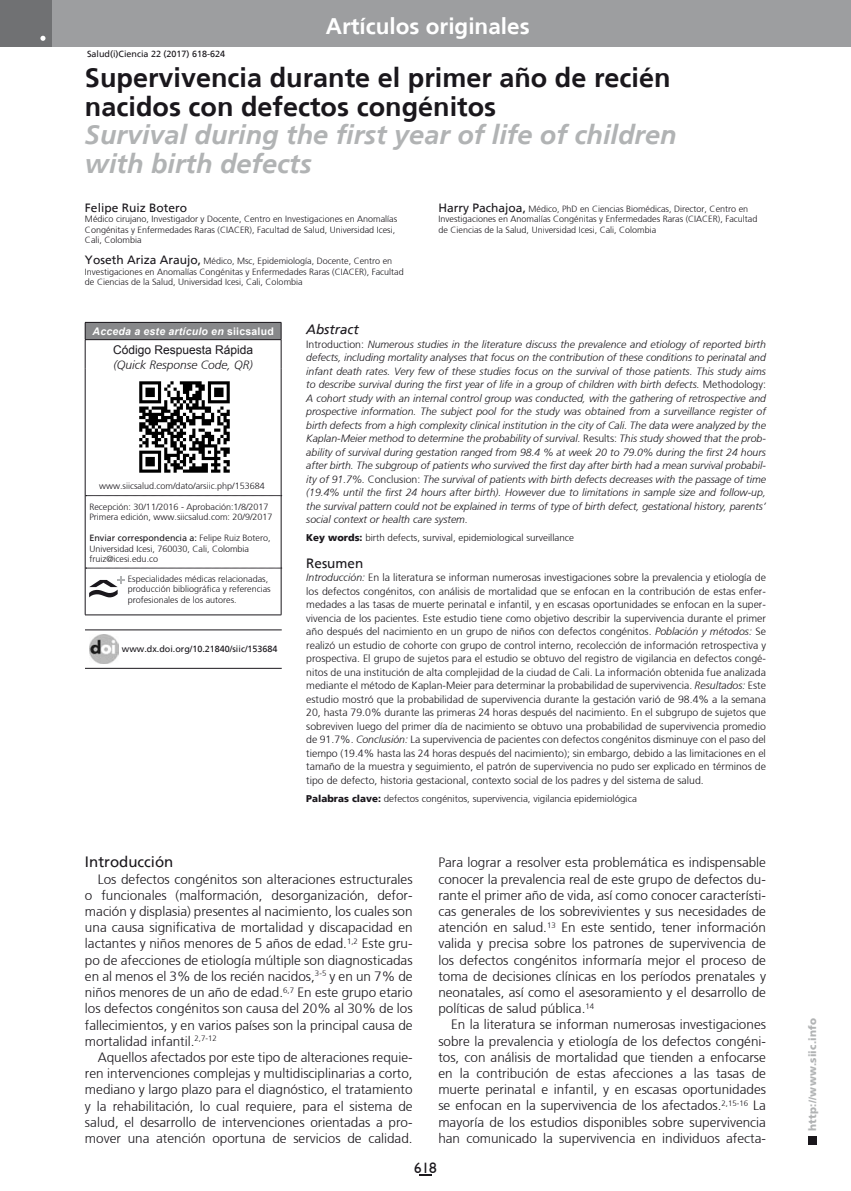
<style>
.page{position:relative;width:851px;height:1191px;background:#fff}
.page>*{position:absolute;margin:0;border:0;box-sizing:border-box;transform-origin:0 0}
.t1{font:700 27px/28.5px "Frutiger";color:#1a171c}
.t2{font:italic 700 27px/28.5px "Frutiger";color:#b1b3b4}
.t3{font:700 22.5px "Frutiger";color:#fff}
.t4{font:15px "Frutiger";color:#1a171c}
.t5{font:15px "Humanist 521 BT";color:#1a171c}
.t6{font:300 13.5px/16.2px "Frutiger";color:#1a171c;text-align:justify}
.t7{font:italic 13.5px "Frutiger";color:#1a171c}
.t8{font:13.5px "Frutiger";color:#1a171c}
.t9{font:italic 300 12px "Frutiger";color:#1a171c}
.t10{font:12px "Arial";color:#1a171c}
.t11{font:12px "Frutiger";color:#1a171c}
.t12{font:300 10.5px/13.5px "Frutiger";color:#1a171c;text-align:justify}
.t13{font:italic 300 10.5px/13.5px "Frutiger";color:#1a171c;text-align:justify}
.t14{font:italic 700 10.5px "Arial";letter-spacing:.02em;color:#fff}
.t15{font:900 10.5px "Frutiger";letter-spacing:.015em;color:#b1b3b4}
.t16{font:300 9.75px "Frutiger";color:#1a171c}
.t17{font:300 9px/10.5px "Frutiger";color:#1a171c}
.t18{font:9px "Frutiger";color:#1a171c}
.s1{font-weight:400;font-size:12px}
.s2{font-style:normal}
.s3{font-weight:400}
.s4{font-weight:900}
.s5{font-style:italic}
</style>
<div class="page">
<div style="left:808px;top:1135px;width:8px;height:9px;background:#1a171c"></div>
<div style="left:38px;top:0;width:812px;height:47px;background:#9d9ea0"></div>
<div style="left:0;top:0;width:51px;height:47px;background:#707173"></div>
<svg style="left:40px;top:36px;width:5px;height:5px"></svg>
<svg style="left:419px;top:1174px;width:12px;height:2px"></svg>
<div style="left:85px;top:322px;width:196px;height:18px;background:#87888a"></div>
<hr style="left:85px;top:339px;width:196px;height:1px;background:#1a171c">
<svg style="left:86px;top:495px;width:195px;height:1px"></svg>
<svg style="left:86px;top:568px;width:195px;height:1px"></svg>
<hr style="left:85px;top:322px;width:196px;height:1px;background:#1a171c">
<svg style="left:281px;top:322px;width:1px;height:47px"></svg>
<svg style="left:85px;top:323px;width:1px;height:46px"></svg>
<hr style="left:85px;top:369px;width:1px;height:126px;background:#1a171c">
<hr style="left:281px;top:369px;width:1px;height:126px;background:#1a171c">
<hr style="left:85px;top:495px;width:1px;height:73px;background:#1a171c">
<hr style="left:281px;top:495px;width:1px;height:73px;background:#1a171c">
<hr style="left:85px;top:568px;width:1px;height:46px;background:#1a171c">
<hr style="left:281px;top:568px;width:1px;height:46px;background:#1a171c">
<hr style="left:85px;top:614px;width:196px;height:1px;background:#1a171c">
<img style="left:139px;top:381px;width:91px;height:92px">
<svg style="left:89px;top:576px;width:35px;height:21px"></svg>
<hr style="left:85px;top:629px;width:197px;height:1px;background:#1a171c">
<hr style="left:85px;top:668px;width:197px;height:1px;background:#1a171c">
<img style="left:89px;top:634px;width:29px;height:29px">
<p class="t18" style="left:87px;top:48px;width:140px">Salud(i)Ciencia 22 (2017) 618-624</p>
<h2 class="t3" style="left:326px;top:13px;width:205px">Artículos originales</h2>
<h1 class="t1" style="left:85px;top:63px;width:587px">Supervivencia durante el primer año de recién nacidos con defectos congénitos</h1>
<h1 class="t2" style="left:85px;top:120px;width:593px">Survival during the first year of life of children with birth defects</h1>
<p class="t11" style="left:85px;top:200px;width:104px">Felipe Ruiz Botero</p>
<p class="t17" style="left:85px;top:214px;width:314px">Médico cirujano, Investigador y Docente, Centro en Investigaciones en Anomalías<br>Congénitas y Enfermedades Raras (CIACER), Facultad de Salud, Universidad Icesi,<br>Cali, Colombia</p>
<p class="t17" style="left:85px;top:256px;width:320px"><span class="s1">Yoseth Ariza Araujo,</span> Médico, Msc, Epidemiología, Docente, Centro en<br>Investigaciones en Anomalías Congénitas y Enfermedades Raras (CIACER), Facultad de Ciencias de la Salud, Universidad Icesi, Cali, Colombia</p>
<p class="t17" style="left:438px;top:203px;width:320px"><span class="s1">Harry Pachajoa,</span> Médico, PhD en Ciencias Biomédicas, Director, Centro en<br>Investigaciones en Anomalías Congénitas y Enfermedades Raras (CIACER), Facultad de Ciencias de la Salud, Universidad Icesi, Cali, Colombia</p>
<p class="t14" style="left:93px;top:324px;width:183px">Acceda a este artículo en <span class="s2">siicsalud</span></p>
<p class="t10" style="left:113px;top:342px;width:142px">Código Respuesta Rápida</p>
<p class="t9" style="left:113px;top:358px;width:141px">(Quick Response Code, QR)</p>
<p class="t17" style="left:99px;top:481px;width:167px">www.siicsalud.com/dato/arsiic.php/153684</p>
<p class="t17" style="left:89px;top:501px;width:185px">Recepción: 30/11/2016 - Aprobación:1/8/2017<br>Primera edición, www.siicsalud.com: 20/9/2017</p>
<p class="t17" style="left:89px;top:532px;width:183px"><span class="s3">Enviar correspondencia a:</span> Felipe Ruiz Botero,<br>Universidad Icesi, 760030, Cali, Colombia fruiz@icesi.edu.co</p>
<p class="t17" style="left:128px;top:573px;width:145px">Especialidades médicas relacionadas, producción bibliográfica y referencias profesionales de los autores.</p>
<p class="t18" style="left:122px;top:644px;width:157px">www.dx.doi.org/10.21840/siic/153684</p>
<p class="t7" style="left:306px;top:321px;width:54px">Abstract</p>
<p class="t13" style="left:306px;top:337px;width:461px"><span class="s2">Introduction:</span> Numerous studies in the literature discuss the prevalence and etiology of reported birth defects, including mortality analyses that focus on the contribution of these conditions to perinatal and infant death rates. Very few of these studies focus on the survival of those patients. This study aims to describe survival during the first year of life in a group of children with birth defects. <span class="s2">Methodology:<br></span>A cohort study with an internal control group was conducted, with the gathering of retrospective and prospective information. The subject pool for the study was obtained from a surveillance register of birth defects from a high complexity clinical institution in the city of Cali. The data were analyzed by the Kaplan-Meier method to determine the probability of survival. <span class="s2">Results:</span> This study showed that the prob&shy;ability of survival during gestation ranged from 98.4 % at week 20 to 79.0% during the first 24 hours after birth. The subgroup of patients who survived the first day after birth had a mean survival probabil&shy;ity of 91.7%. <span class="s2">Conclusion:</span> The survival of patients with birth defects decreases with the passage of time (19.4% until the first 24 hours after birth). However due to limitations in sample size and follow-up, the survival pattern could not be explained in terms of type of birth defect, gestational history, parents’ social context or health care system.</p>
<p class="t16" style="left:306px;top:532px;width:269px"><span class="s4">Key words:</span> birth defects, survival, epidemiological surveillance</p>
<p class="t8" style="left:306px;top:555px;width:59px">Resumen</p>
<p class="t12" style="left:306px;top:571px;width:461px"><span class="s5">Introducción:</span> En la literatura se informan numerosas investigaciones sobre la prevalencia y etiología de los defectos congénitos, con análisis de mortalidad que se enfocan en la contribución de estas enfer&shy;medades a las tasas de muerte perinatal e infantil, y en escasas oportunidades se enfocan en la super&shy;vivencia de los pacientes. Este estudio tiene como objetivo describir la supervivencia durante el primer año después del nacimiento en un grupo de niños con defectos congénitos. <span class="s5">Población y métodos:</span> Se realizó un estudio de cohorte con grupo de control interno, recolección de información retrospectiva y prospectiva. El grupo de sujetos para el estudio se obtuvo del registro de vigilancia en defectos congé&shy;nitos de una institución de alta complejidad de la ciudad de Cali. La información obtenida fue analizada mediante el método de Kaplan-Meier para determinar la probabilidad de supervivencia. <span class="s5">Resultados:</span> Este estudio mostró que la probabilidad de supervivencia durante la gestación varió de 98.4% a la semana 20, hasta 79.0% durante las primeras 24 horas después del nacimiento. En el subgrupo de sujetos que sobreviven luego del primer día de nacimiento se obtuvo una probabilidad de supervivencia promedio de 91.7%. <span class="s5">Conclusión:</span> La supervivencia de pacientes con defectos congénitos disminuye con el paso del tiempo (19.4% hasta las 24 horas después del nacimiento); sin embargo, debido a las limitaciones en el tamaño de la muestra y seguimiento, el patrón de supervivencia no pudo ser explicado en términos de tipo de defecto, historia gestacional, contexto social de los padres y del sistema de salud.</p>
<p class="t16" style="left:306px;top:793px;width:332px"><span class="s4">Palabras clave:</span> defectos congénitos, supervivencia, vigilancia epidemiológica</p>
<p class="t4" style="left:85px;top:853px;width:90px">Introducción</p>
<p class="t6" style="left:85px;top:871px;width:329px;text-indent:13px">Los defectos congénitos son alteraciones estructurales o funcionales (malformación, desorganización, defor&shy;mación y displasia) presentes al nacimiento, los cuales son una causa significativa de mortalidad y discapacidad en lactantes y niños menores de 5 años de edad.<sup>1,2</sup> Este gru&shy;po de afecciones de etiología múltiple son diagnosticadas en al menos el 3% de los recién nacidos,<sup>3-5</sup> y en un 7% de niños menores de un año de edad.<sup>6,7</sup> En este grupo etario los defectos congénitos son causa del 20% al 30% de los fallecimientos, y en varios países son la principal causa de mortalidad infantil.<sup>2,7-12</sup></p>
<p class="t6" style="left:85px;top:1049px;width:329px;text-indent:13px">Aquellos afectados por este tipo de alteraciones requie&shy;ren intervenciones complejas y multidisciplinarias a corto, mediano y largo plazo para el diagnóstico, el tratamiento y la rehabilitación, lo cual requiere, para el sistema de salud, el desarrollo de intervenciones orientadas a pro&shy;mover una atención oportuna de servicios de calidad.</p>
<p class="t6" style="left:438px;top:854px;width:329px">Para lograr a resolver esta problemática es indispensable conocer la prevalencia real de este grupo de defectos du&shy;rante el primer año de vida, así como conocer característi&shy;cas generales de los sobrevivientes y sus necesidades de atención en salud.<sup>13</sup> En este sentido, tener información valida y precisa sobre los patrones de supervivencia de los defectos congénitos informaría mejor el proceso de toma de decisiones clínicas en los períodos prenatales y neonatales, así como el asesoramiento y el desarrollo de políticas de salud pública.<sup>14</sup></p>
<p class="t6" style="left:438px;top:1016px;width:329px;text-indent:13px">En la literatura se informan numerosas investigaciones sobre la prevalencia y etiología de los defectos congéni&shy;tos, con análisis de mortalidad que tienden a enfocarse en la contribución de estas afecciones a las tasas de muerte perinatal e infantil, y en escasas oportunidades se enfocan en la supervivencia de los afectados.<sup>2,15-16</sup> La mayoría de los estudios disponibles sobre supervivencia han comunicado la supervivencia en individuos afecta-</p>
<p class="t5" style="left:414px;top:1158px;width:24px">618</p>
<p class="t15" style="left:806px;top:1130px;width:114px;rotate:-90deg">http://www.siic.info</p>
</div>
